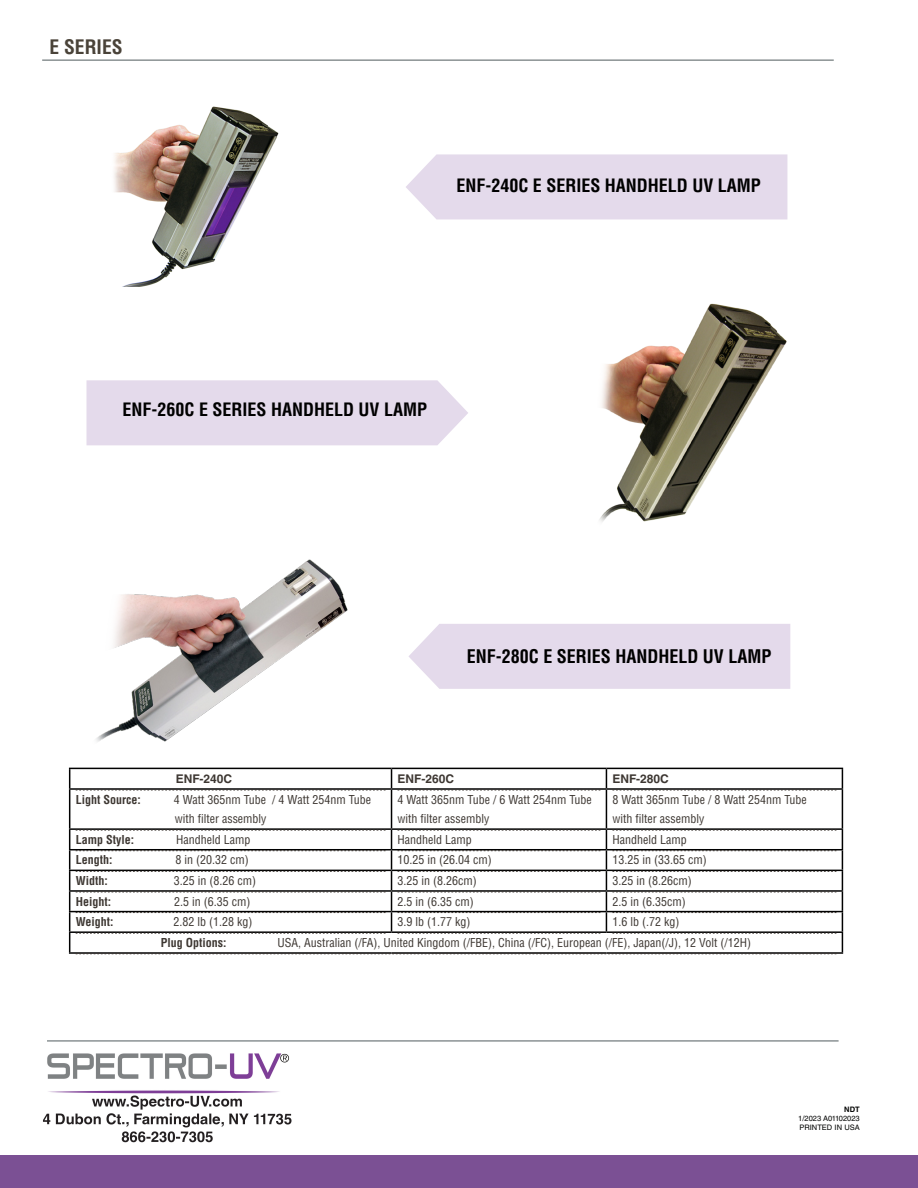
<style>
.page{position:relative;width:918px;height:1188px;background:#fff}
.page>*{position:absolute;margin:0;border:0;box-sizing:border-box;transform-origin:0 0}
.t1{font:700 condensed 19.5px "Helvetica LT Std";color:#4a4339}
.t2{font:700 condensed 18.3px "Helvetica LT Std";color:#000}
.t3{font:700 condensed 18px "Helvetica LT Std";color:#000}
.t4{font:condensed 12px/19.5px "Helvetica LT Std";color:#3d3732}
.t5{font:700 condensed 12px "Helvetica LT Std";color:#3d3732}
.t6{font:700 12px "Helvetica LT Std";color:#3d3732}
.t7{font:7.5px/9px "Helvetica LT Std";color:#010201}
.t8{font:700 7.5px "Helvetica LT Std";color:#010201}
</style>
<div class="page">
<div style="left:406px;top:154px;width:381px;height:65px;background:#e4daeb"></div>
<hr style="left:47px;top:1041px;width:792px;height:1px;background:#505c5e">
<hr style="left:42px;top:60px;width:792px;height:1px;background:#505b5e">
<div style="left:0;top:1155px;width:918px;height:33px;background:#7b5094"></div>
<svg style="left:70px;top:850px;width:772px;height:102px"></svg>
<hr style="left:69px;top:768px;width:323px;height:1px;background:#000">
<svg style="left:69px;top:769px;width:1px;height:19px"></svg>
<hr style="left:392px;top:768px;width:214px;height:1px;background:#000">
<hr style="left:606px;top:768px;width:237px;height:1px;background:#000">
<svg style="left:842px;top:769px;width:1px;height:19px"></svg>
<hr style="left:69px;top:788px;width:323px;height:2px;background:#000">
<hr style="left:69px;top:790px;width:1px;height:38px;background:#000">
<hr style="left:392px;top:788px;width:214px;height:2px;background:#000">
<hr style="left:391px;top:790px;width:1px;height:38px;background:#000">
<hr style="left:606px;top:788px;width:237px;height:2px;background:#000">
<hr style="left:606px;top:790px;width:1px;height:38px;background:#000">
<hr style="left:842px;top:790px;width:1px;height:38px;background:#000">
<hr style="left:69px;top:828px;width:323px;height:2px;background:#000">
<hr style="left:392px;top:828px;width:214px;height:2px;background:#000">
<hr style="left:606px;top:828px;width:237px;height:2px;background:#000">
<hr style="left:69px;top:849px;width:323px;height:1px;background:#000">
<hr style="left:392px;top:849px;width:214px;height:1px;background:#000">
<hr style="left:606px;top:849px;width:237px;height:1px;background:#000">
<hr style="left:69px;top:870px;width:323px;height:1px;background:#000">
<hr style="left:392px;top:870px;width:214px;height:1px;background:#000">
<hr style="left:606px;top:870px;width:237px;height:1px;background:#000">
<hr style="left:69px;top:890px;width:323px;height:2px;background:#000">
<hr style="left:392px;top:890px;width:214px;height:2px;background:#000">
<hr style="left:606px;top:890px;width:237px;height:2px;background:#000">
<hr style="left:69px;top:911px;width:323px;height:1px;background:#000">
<hr style="left:392px;top:911px;width:214px;height:1px;background:#000">
<hr style="left:606px;top:911px;width:237px;height:1px;background:#000">
<hr style="left:69px;top:931px;width:323px;height:2px;background:#000">
<svg style="left:69px;top:830px;width:1px;height:122px"></svg>
<hr style="left:392px;top:931px;width:214px;height:2px;background:#000">
<hr style="left:606px;top:931px;width:237px;height:2px;background:#000">
<svg style="left:842px;top:830px;width:1px;height:122px"></svg>
<hr style="left:69px;top:952px;width:323px;height:2px;background:#000">
<hr style="left:392px;top:952px;width:214px;height:2px;background:#000">
<hr style="left:606px;top:952px;width:237px;height:2px;background:#000">
<svg style="left:76px;top:769px;width:316px;height:22px"></svg>
<svg style="left:398px;top:790px;width:202px;height:1px"></svg>
<svg style="left:606px;top:769px;width:230px;height:22px"></svg>
<svg style="left:398px;top:830px;width:202px;height:1px"></svg>
<svg style="left:398px;top:850px;width:202px;height:1px"></svg>
<svg style="left:398px;top:871px;width:202px;height:1px"></svg>
<svg style="left:398px;top:892px;width:202px;height:1px"></svg>
<svg style="left:398px;top:912px;width:202px;height:1px"></svg>
<svg style="left:76px;top:830px;width:316px;height:104px"></svg>
<svg style="left:398px;top:933px;width:202px;height:1px"></svg>
<svg style="left:606px;top:830px;width:230px;height:104px"></svg>
<svg style="left:76px;top:954px;width:760px;height:1px"></svg>
<img style="left:599px;top:303px;width:188px;height:219px">
<img style="left:114px;top:106px;width:165px;height:181px">
<div style="left:408px;top:624px;width:382px;height:65px;background:#e4daeb"></div>
<img style="left:96px;top:559px;width:252px;height:183px">
<div style="left:86px;top:380px;width:382px;height:65px;background:#e4daeb"></div>
<img style="left:43px;top:1053px;width:249px;height:90px">
<h1 class="t1" style="left:50px;top:35px;width:75px">E SERIES</h1>
<h3 class="t3" style="left:456px;top:174px;width:306px">ENF-240C E SERIES HANDHELD UV LAMP</h3>
<h3 class="t3" style="left:123px;top:399px;width:306px">ENF-260C E SERIES HANDHELD UV LAMP</h3>
<h2 class="t2" style="left:467px;top:645px;width:306px">ENF-280C E SERIES HANDHELD UV LAMP</h2>
<p class="t6" style="left:176px;top:771px;width:58px">ENF-240C</p>
<p class="t6" style="left:398px;top:771px;width:58px">ENF-260C</p>
<p class="t6" style="left:612px;top:771px;width:58px">ENF-280C</p>
<p class="t5" style="left:76px;top:792px;width:67px">Light Source:</p>
<p class="t4" style="left:174px;top:789px;width:199px">4 Watt 365nm Tube / 4 Watt 254nm Tube with filter assembly</p>
<p class="t4" style="left:398px;top:789px;width:196px">4 Watt 365nm Tube / 6 Watt 254nm Tube with filter assembly</p>
<p class="t4" style="left:612px;top:789px;width:196px">8 Watt 365nm Tube / 8 Watt 254nm Tube with filter assembly</p>
<p class="t5" style="left:76px;top:832px;width:60px">Lamp Style:</p>
<p class="t4" style="left:176px;top:830px;width:76px">Handheld Lamp</p>
<p class="t4" style="left:398px;top:830px;width:76px">Handheld Lamp</p>
<p class="t4" style="left:612px;top:830px;width:76px">Handheld Lamp</p>
<p class="t5" style="left:76px;top:852px;width:38px">Length:</p>
<p class="t4" style="left:175px;top:850px;width:75px">8 in (20.32 cm)</p>
<p class="t4" style="left:398px;top:850px;width:96px">10.25 in (26.04 cm)</p>
<p class="t4" style="left:612px;top:850px;width:96px">13.25 in (33.65 cm)</p>
<p class="t5" style="left:76px;top:873px;width:34px">Width:</p>
<p class="t4" style="left:174px;top:871px;width:84px">3.25 in (8.26 cm)</p>
<p class="t4" style="left:398px;top:871px;width:81px">3.25 in (8.26cm)</p>
<p class="t4" style="left:612px;top:871px;width:81px">3.25 in (8.26cm)</p>
<p class="t5" style="left:76px;top:894px;width:37px">Height:</p>
<p class="t4" style="left:174px;top:891px;width:78px">2.5 in (6.35 cm)</p>
<p class="t4" style="left:398px;top:891px;width:78px">2.5 in (6.35 cm)</p>
<p class="t4" style="left:612px;top:891px;width:75px">2.5 in (6.35cm)</p>
<p class="t5" style="left:76px;top:914px;width:39px">Weight:</p>
<p class="t4" style="left:173px;top:912px;width:80px">2.82 lb (1.28 kg)</p>
<p class="t4" style="left:398px;top:912px;width:74px">3.9 lb (1.77 kg)</p>
<p class="t4" style="left:612px;top:912px;width:68px">1.6 lb (.72 kg)</p>
<p class="t5" style="left:161px;top:935px;width:67px">Plug Options:</p>
<p class="t4" style="left:278px;top:933px;width:475px">USA, Australian (/FA), United Kingdom (/FBE), China (/FC), European (/FE), Japan(/J), 12 Volt (/12H)</p>
<p class="t8" style="left:844px;top:1104px;width:17px">NDT</p>
<p class="t7" style="left:798px;top:1114px;width:63px">1/2023 A01102023<br>PRINTED IN USA</p>
</div>
